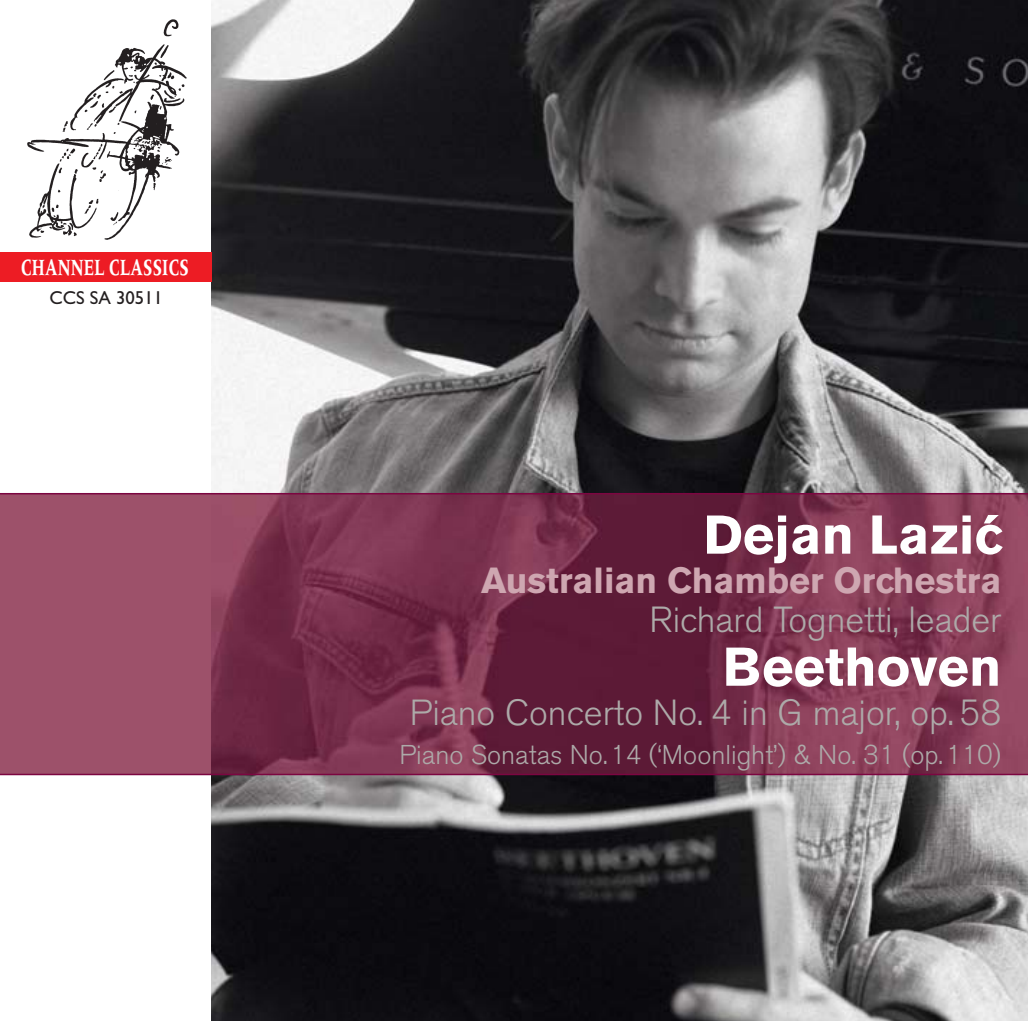
<style>
.page{position:relative;width:1029px;height:1021px;background:#fff}
.page>*{position:absolute;margin:0;border:0;box-sizing:border-box;transform-origin:0 0}
.t1{font:700 54px "Akzidenz Grotesk BE";color:#fff}
.t2{font:300 36px "Akzidenz Grotesk BE";color:#adaaa9}
.t3{font:700 36px "Akzidenz Grotesk BE";color:#cea7b1}
.t4{font:300 27px "Akzidenz Grotesk BE";color:#adaaa9}
.t5{font:700 24px "Meridien";color:#fff;scale:.65 1}
.t6{font:18.6px "Gill Sans";color:#231f20}
</style>
<div class="page">
<div style="left:0;top:493px;width:840px;height:281px;background:#9d516a"></div>
<img style="left:211px;top:0;width:816px;height:1020px">
<img style="left:211px;top:494px;width:816px;height:279px">
<img style="left:27px;top:19px;width:160px;height:221px">
<div style="left:0;top:252px;width:211px;height:30px;background:#ed1c24"></div>
<svg style="left:984px;top:515px;width:15px;height:8px"></svg>
<hr style="left:0;top:493px;width:1027px;height:1px;background:#7c0641">
<hr style="left:0;top:773px;width:1027px;height:2px;background:#7c0641">
<p class="t5" style="left:21px;top:257px;width:260px">CHANNEL CLASSICS</p>
<p class="t6" style="left:49px;top:291px;width:115px">CCS SA 30511</p>
<h1 class="t1" style="left:703px;top:515px;width:300px">Dejan Lazic</h1>
<p class="t3" style="left:481px;top:567px;width:522px">Australian Chamber Orchestra</p>
<p class="t2" style="left:650px;top:606px;width:353px">Richard Tognetti, leader</p>
<h1 class="t1" style="left:723px;top:647px;width:280px">Beethoven</h1>
<p class="t2" style="left:410px;top:699px;width:593px">Piano Concerto No. 4 in G major, op. 58</p>
<p class="t4" style="left:399px;top:744px;width:603px">Piano Sonatas No.14 (‘Moonlight’) &amp; No. 31 (op.110)</p>
</div>
